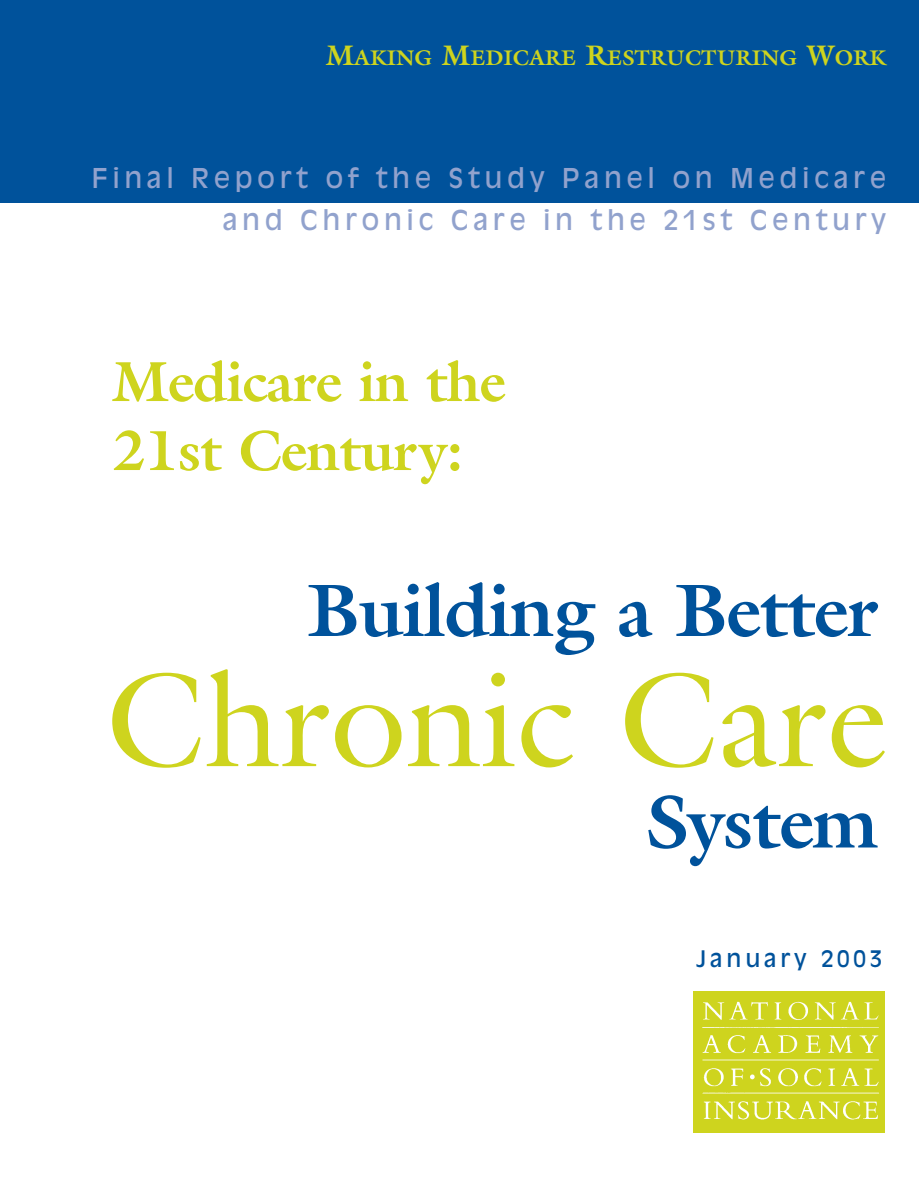
<style>
.page{position:relative;width:919px;height:1188px;background:#fff}
.page>*{position:absolute;margin:0;border:0;box-sizing:border-box;transform-origin:0 0}
.t1{font:135px "Galliard";color:#ced41e}
.t2{font:700 75px "Galliard";letter-spacing:-.02em;color:#00529b}
.t3{font:700 57px/69px "Galliard";letter-spacing:-.02em;color:#ced41e}
.t4{font:27px/42px "Antique Olive";letter-spacing:.165em;color:#91a2cd;text-align:right}
.t5{font:22.5px "Antique Olive";letter-spacing:.165em;color:#00529b}
.t6{font:700 21.3px "Galliard";color:#ced41e}
.s1{font-size:28.5px}
</style>
<div class="page">
<div style="left:0;top:0;width:918px;height:202px;background:#00529b"></div>
<div style="left:693px;top:991px;width:191px;height:141px;background:#ced41e"></div>
<img style="left:702px;top:1001px;width:178px;height:119px">
<p class="t6" style="left:326px;top:50px;width:562px"><span class="s1">M</span>AKING <span class="s1">M</span>EDICARE <span class="s1">R</span>ESTRUCTURING <span class="s1">W</span>ORK</p>
<p class="t4" style="left:91px;top:159px;width:796px">Final Report of the Study Panel on Medicare and Chronic Care in the 21st Century</p>
<h3 class="t3" style="left:112px;top:353px;width:395px">Medicare in the<br>21st Century:</h3>
<h2 class="t2" style="left:307px;top:582px;width:572px">Building a Better</h2>
<h1 class="t1" style="left:105px;top:669px;width:785px">Chronic Care</h1>
<h2 class="t2" style="left:644px;top:793px;width:235px">System</h2>
<p class="t5" style="left:696px;top:950px;width:187px">January 2003</p>
</div>
